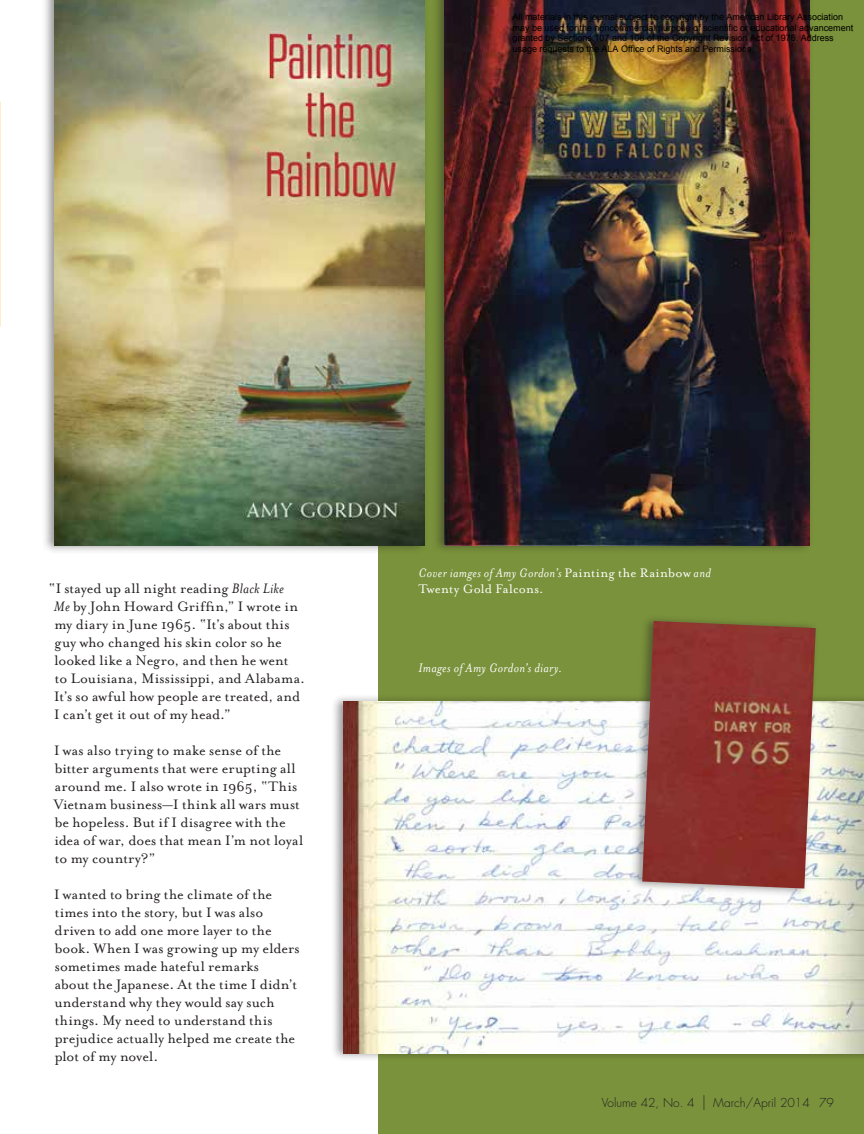
<style>
.page{position:relative;width:864px;height:1134px;background:#fff}
.page>*{position:absolute;margin:0;border:0;box-sizing:border-box;transform-origin:0 0}
.t1{font:15.75px/18px "Mrs Eaves Roman";letter-spacing:.005em;color:#231f20}
.t2{font:italic 14.25px "Mrs Eaves";letter-spacing:.025em;color:#fff}
.t3{font:14.25px "Mrs Eaves Roman";letter-spacing:.01em;color:#fff}
.t4{font:300 12px "Futura";color:#231f20}
.t5{font:9px/10.8px "Arial";color:#000}
.s1{font-family:"Mrs Eaves";font-style:italic}
.s2{font-family:"Mrs Eaves Roman";font-style:normal}
.s3{font-size:18px}
</style>
<div class="page">
<div style="left:378px;top:0;width:486px;height:1134px;background:#7a923b"></div>
<div style="left:431px;top:0;width:383px;height:554px;background:#231f20;opacity:.45"></div>
<img style="left:444px;top:0;width:366px;height:546px">
<div style="left:41px;top:0;width:387px;height:554px;background:#231f20;opacity:.45"></div>
<img style="left:54px;top:0;width:370px;height:546px">
<div style="left:331px;top:694px;width:533px;height:367px;background:#231f20;opacity:.45"></div>
<img style="left:343px;top:702px;width:521px;height:351px">
<div style="left:630px;top:613px;width:189px;height:283px;background:#231f20;opacity:.45"></div>
<img style="left:642px;top:621px;width:174px;height:268px">
<p class="t5" style="left:513px;top:11px;width:342px">All materials in this journal subject to copyright by the American Library Association may be used for the noncommercial purpose of scientific or educational advancement granted by Sections 107 and 108 of the Copyright Revision Act of 1976. Address usage requests to the ALA Office of Rights and Permissions.</p>
<p class="t1" style="left:54px;top:579px;width:253px;text-indent:-5px">“I stayed up all night reading <span class="s1">Black Like<br>Me</span> by John Howard Griffin,” I wrote in my diary in June 1965. “It’s about this guy who changed his skin color so he looked like a Negro, and then he went<br>to Louisiana, Mississippi, and Alabama.<br>It’s so awful how people are treated, and I can’t get it out of my head.”</p>
<p class="t1" style="left:54px;top:741px;width:251px">I was also trying to make sense of the bitter arguments that were erupting all around me. I also wrote in 1965, “This Vietnam business—I think all wars must be hopeless. But if I disagree with the idea of war, does that mean I’m not loyal to my country?”</p>
<p class="t1" style="left:54px;top:885px;width:247px">I wanted to bring the climate of the times into the story, but I was also driven to add one more layer to the book. When I was growing up my elders sometimes made hateful remarks<br>about the Japanese. At the time I didn’t understand why they would say such things. My need to understand this prejudice actually helped me create the plot of my novel.</p>
<p class="t2" style="left:418px;top:565px;width:294px">Cover iamges of Amy Gordon’s <span class="s2">Painting the Rainbow</span> and</p>
<p class="t3" style="left:418px;top:581px;width:127px">Twenty Gold Falcons.</p>
<p class="t2" style="left:418px;top:660px;width:145px">Images of Amy Gordon’s diary.</p>
<p class="t4" style="left:602px;top:1095px;width:234px">Volume 42, No. 4 <span class="s3">|</span> March/April 2014 79</p>
</div>
